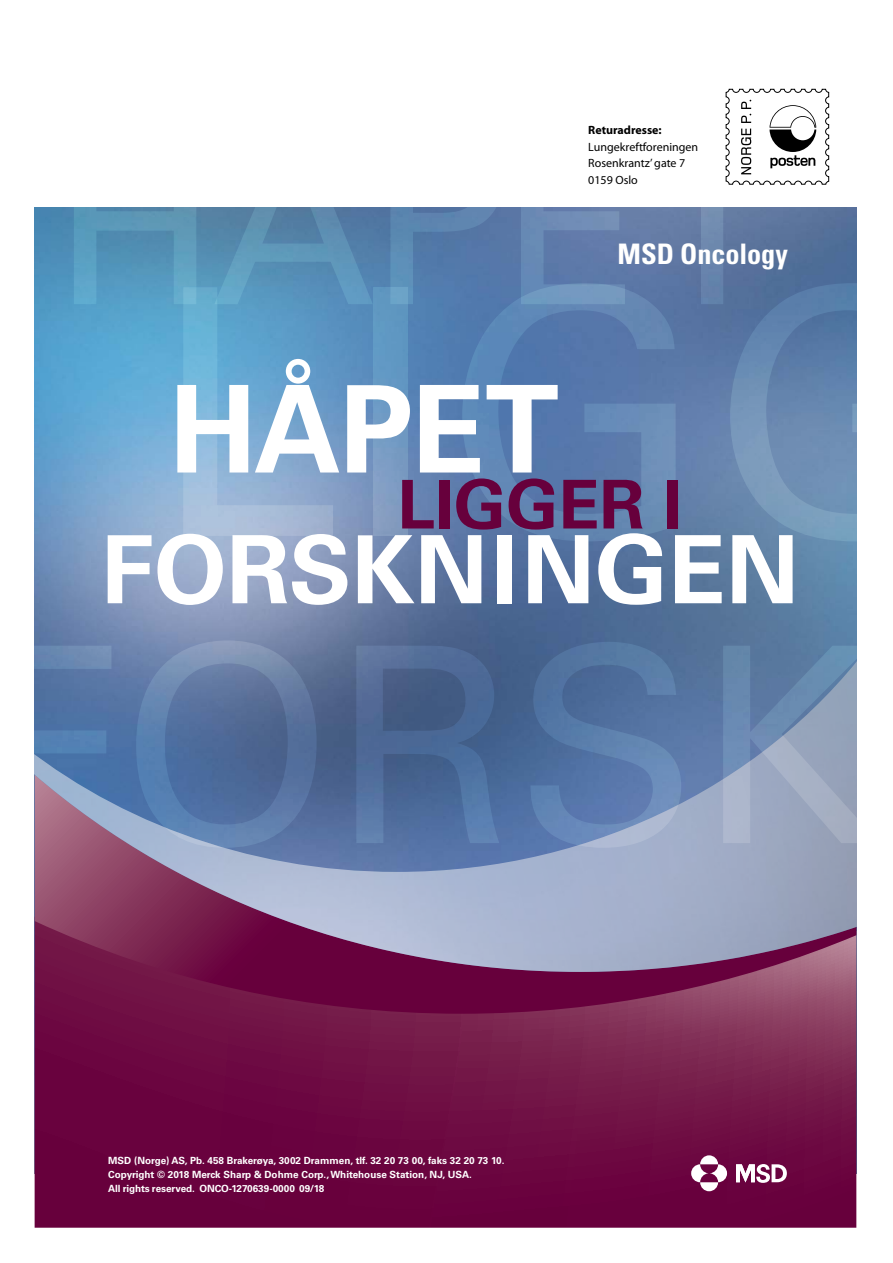
<style>
.page{position:relative;width:893px;height:1263px;background:#fff}
.page>*{position:absolute;margin:0;border:0;box-sizing:border-box;transform-origin:0 0}
.t1{font:344.4px "Univers LT Std";color:#fff}
.t2{font:700 121.05px "Univers LT Std";letter-spacing:-.02em;color:#fff}
.t3{font:700 94.2px "Univers LT Std";color:#fff}
.t4{font:700 67.35px "Univers LT Std";color:#67003c}
.t5{font:700 condensed 28.2px "Univers LT Std";letter-spacing:-.005em;color:#fff}
.t6{font:12px/16.5px "Myriad Pro";color:#000}
.t7{font:700 12px "Myriad Pro";color:#000}
.t8{font:700 9.9px/14.1px "Univers LT Std";color:#fff}
</style>
<div class="page">
<svg style="left:725px;top:88px;width:105px;height:97px"></svg>
<img style="left:35px;top:207px;width:821px;height:427px">
<svg style="left:35px;top:1014px;width:821px;height:214px;background:#6f0d43"></svg>
<svg style="left:35px;top:972px;width:821px;height:42px;background:#75184a"></svg>
<svg style="left:35px;top:634px;width:821px;height:338px;background:#727aa1"></svg>
<svg style="left:700px;top:1155px;width:18px;height:9px"></svg>
<svg style="left:700px;top:1182px;width:18px;height:9px"></svg>
<svg style="left:691px;top:1164px;width:17px;height:18px"></svg>
<svg style="left:710px;top:1164px;width:17px;height:18px"></svg>
<svg style="left:736px;top:1164px;width:51px;height:19px"></svg>
<p class="t7" style="left:588px;top:124px;width:75px">Returadresse:</p>
<p class="t6" style="left:588px;top:139px;width:111px">Lungekreftforeningen<br>Rosenkrantz’ gate 7<br>0159 Oslo</p>
<h3 class="t5" style="left:617px;top:236px;width:172px">MSD Oncology</h3>
<h1 class="t1" style="left:151px;top:210px;width:824px">LIGG</h1>
<h2 class="t2" style="left:169px;top:359px;width:391px">HÅPET</h2>
<h3 class="t4" style="left:398px;top:465px;width:286px">LIGGER I</h3>
<h3 class="t3" style="left:101px;top:515px;width:699px">FORSKNINGEN</h3>
<p class="t8" style="left:108px;top:1153px;width:398px">MSD (Norge) AS, Pb. 458 Brakerøya, 3002 Drammen, tlf. 32 20 73 00, faks 32 20 73 10.<br>Copyright © 2018 Merck Sharp &amp; Dohme Corp., Whitehouse Station, NJ, USA.<br>All rights reserved. ONCO-1270639-0000 09/18</p>
</div>
